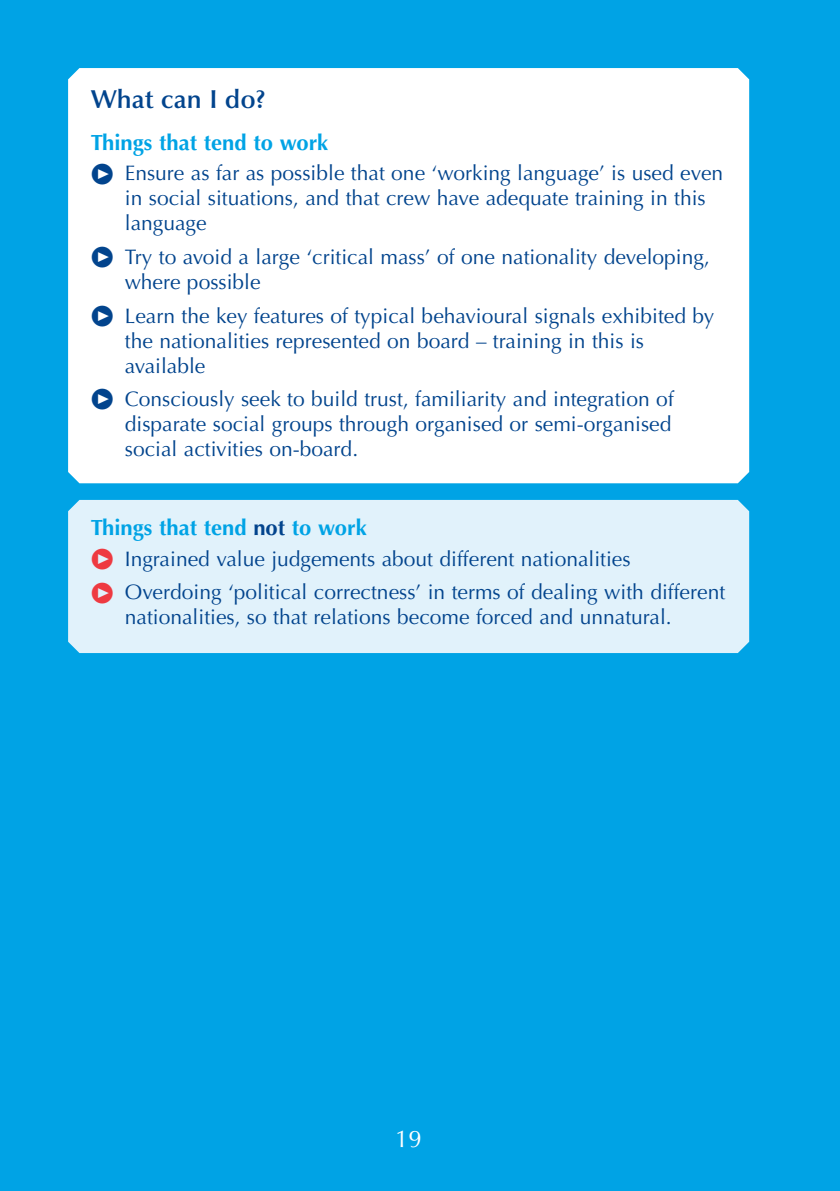
<style>
.page{position:relative;width:840px;height:1191px;background:#fff}
.page>*{position:absolute;margin:0;border:0;box-sizing:border-box;transform-origin:0 0}
.t1{font:600 26px "Optima";color:#02448d}
.t2{font:24px "Optima";color:#fff}
.t3{font:700 22px "Optima";color:#00a3e5}
.t4{font:21px/25px "Optima";color:#02448d}
.s1{font-family:"Meta Black Expert";font-size:28px}
.s2{color:#02448d}
.s3{font-family:"Meta Black Expert";font-size:28px;color:#ee3a41}
</style>
<div class="page">
<div style="left:0;top:0;width:839px;height:1191px;background:#00a3e5"></div>
<div style="left:68px;top:68px;width:680px;height:415px;background:#fff"></div>
<div style="left:68px;top:500px;width:680px;height:153px;background:#e1f2fb"></div>
<p class="t1" style="left:91px;top:88px;width:176px">What can I do?</p>
<p class="t3" style="left:91px;top:133px;width:239px">Things that tend to work</p>
<p class="t4" style="left:125px;top:163px;width:599px;text-indent:-34px"><span class="s1">X</span> Ensure as far as possible that one ‘working language’ is used even in social situations, and that crew have adequate training in this language</p>
<p class="t4" style="left:125px;top:246px;width:586px;text-indent:-34px"><span class="s1">X</span> Try to avoid a large ‘critical mass’ of one nationality developing, where possible</p>
<p class="t4" style="left:125px;top:305px;width:590px;text-indent:-34px"><span class="s1">X</span> Learn the key features of typical behavioural signals exhibited by the nationalities represented on board – training in this is available</p>
<p class="t4" style="left:125px;top:388px;width:550px;text-align:justify;text-indent:-34px"><span class="s1">X</span> Consciously seek to build trust, familiarity and integration of disparate social groups through organised or semi-organised social activities on-board.</p>
<p class="t3" style="left:91px;top:518px;width:277px">Things that tend <span class="s2">not</span> to work</p>
<p class="t4" style="left:91px;top:544px;width:635px;line-height:33.6px"><span class="s3">X</span> Ingrained value judgements about different nationalities<br><span class="s3">X</span> Overdoing ‘political correctness’ in terms of dealing with different</p>
<p class="t4" style="left:125px;top:607px;width:548px">nationalities, so that relations become forced and unnatural.</p>
<p class="t2" style="left:395px;top:1128px;width:28px">19</p>
</div>
